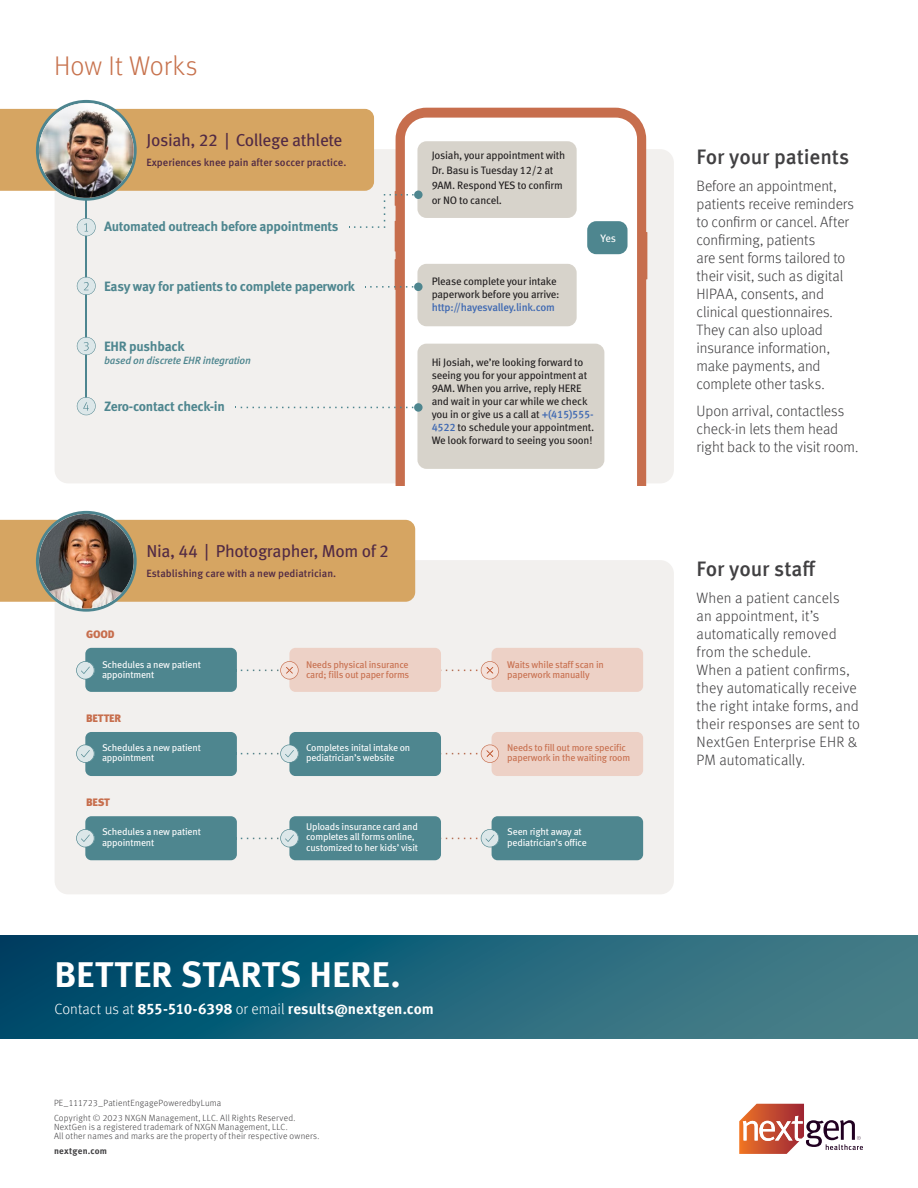
<style>
.page{position:relative;width:918px;height:1188px;background:#fff}
.page>*{position:absolute;margin:0;border:0;box-sizing:border-box;transform-origin:0 0}
.t1{font:700 36px "Meta Offc";color:#fff}
.t2{font:300 27px "Meta Offc";color:#c7724d}
.t3{font:500 21px "Meta Offc";letter-spacing:-.005em;color:#414042}
.t4{font:17.25px "Meta Offc";letter-spacing:-.02em;color:#512a44}
.t5{font:300 15px/18px "Meta Offc";color:#414042}
.t6{font:700 15px "Meta Offc";color:#fff}
.t7{font:700 13.5px "Meta Offc";letter-spacing:-.025em;color:#4e868f}
.t8{font:10.8px/12.9px "Meta Offc";letter-spacing:-.02em;color:#221f20}
.t9{font:500 10.8px "Meta Offc";letter-spacing:-.025em;color:#3f69b2}
.t10{font:900 10.8px "Meta Offc";letter-spacing:-.02em;color:#c76e4d}
.t11{font:10.8px "Meta Offc";color:#fff}
.t12{font:500 10.5px "Meta Offc";letter-spacing:-.005em;color:#512a44}
.t13{font:italic 500 10.5px "Meta Offc";letter-spacing:-.02em;color:#4e868f}
.t14{font:9.75px/10.5px "Meta Offc";letter-spacing:-.02em;color:#fff}
.t15{font:9.75px/10.5px "Meta Offc";letter-spacing:-.025em;color:#c76e4d}
.t16{font:300 9px/15px "Meta Offc";letter-spacing:.02em;color:#414042}
.t17{font:700 9px "Meta Offc";letter-spacing:.025em;color:#414042}
.s1{font-weight:500;color:#3f69b2}
.s2{font-weight:300}
</style>
<div class="page">
<svg style="left:0;top:935px;width:918px;height:103px;background:#1f657a"></svg>
<svg style="left:739px;top:1104px;width:124px;height:50px"></svg>
<div style="left:55px;top:560px;width:619px;height:334px;background:#f2f0ee;border-radius:14px"></div>
<svg style="left:0;top:511px;width:415px;height:101px"></svg>
<div style="left:85px;top:648px;width:152px;height:44px;background:#4e868f;border-radius:6px"></div>
<div style="left:289px;top:648px;width:152px;height:44px;background:#edd1c6;border-radius:6px"></div>
<div style="left:492px;top:648px;width:151px;height:44px;background:#edd1c6;border-radius:6px"></div>
<div style="left:85px;top:732px;width:152px;height:44px;background:#4e868f;border-radius:6px"></div>
<div style="left:289px;top:732px;width:152px;height:44px;background:#4e868f;border-radius:6px"></div>
<div style="left:492px;top:732px;width:151px;height:44px;background:#edd1c6;border-radius:6px"></div>
<div style="left:85px;top:816px;width:152px;height:44px;background:#4e868f;border-radius:6px"></div>
<div style="left:289px;top:816px;width:152px;height:44px;background:#4e868f;border-radius:6px"></div>
<div style="left:492px;top:816px;width:151px;height:44px;background:#4e868f;border-radius:6px"></div>
<svg style="left:76px;top:661px;width:19px;height:18px"></svg>
<svg style="left:76px;top:745px;width:19px;height:18px"></svg>
<svg style="left:76px;top:829px;width:19px;height:18px"></svg>
<svg style="left:236px;top:829px;width:263px;height:18px"></svg>
<svg style="left:236px;top:661px;width:263px;height:18px"></svg>
<svg style="left:236px;top:745px;width:263px;height:18px"></svg>
<img style="left:39px;top:514px;width:95px;height:95px;border-radius:47px">
<div style="left:55px;top:149px;width:619px;height:334px;background:#f2f0ee;border-radius:14px"></div>
<hr style="left:86px;top:199px;width:1px;height:201px;background:#4d858f">
<svg style="left:395px;top:108px;width:252px;height:377px;background:#f5e5df"></svg>
<div style="left:417px;top:141px;width:160px;height:77px;background:#d7d3cb;border-radius:9px"></div>
<div style="left:587px;top:221px;width:41px;height:33px;background:#4e868f;border-radius:9px"></div>
<div style="left:417px;top:264px;width:160px;height:62px;background:#d7d3cb;border-radius:9px"></div>
<div style="left:417px;top:344px;width:187px;height:125px;background:#d7d3cb;border-radius:9px"></div>
<svg style="left:77px;top:277px;width:19px;height:18px"></svg>
<svg style="left:77px;top:337px;width:19px;height:18px"></svg>
<svg style="left:77px;top:397px;width:19px;height:18px"></svg>
<svg style="left:240px;top:407px;width:174px;height:1px"></svg>
<div style="left:414px;top:403px;width:9px;height:9px;background:#4e868f;border-radius:50%"></div>
<svg style="left:365px;top:286px;width:49px;height:2px"></svg>
<div style="left:414px;top:283px;width:9px;height:8px;background:#4e868f;border-radius:50%"></div>
<svg style="left:0;top:100px;width:419px;height:136px"></svg>
<div style="left:414px;top:191px;width:9px;height:8px;background:#4e868f;border-radius:50%"></div>
<img style="left:39px;top:103px;width:95px;height:95px;border-radius:47px">
<h2 class="t2" style="left:54px;top:50px;width:145px">How It Works</h2>
<p class="t4" style="left:147px;top:129px;width:197px">Josiah, 22 | College athlete</p>
<p class="t12" style="left:147px;top:156px;width:201px">Experiences knee pain after soccer practice.</p>
<h3 class="t3" style="left:697px;top:145px;width:154px">For your patients</h3>
<p class="t5" style="left:697px;top:177px;width:159px">Before an appointment, patients receive reminders to confirm or cancel. After confirming, patients<br>are sent forms tailored to their visit, such as digital<br>HIPAA, consents, and clinical questionnaires.<br>They can also upload insurance information, make payments, and complete other tasks.</p>
<p class="t5" style="left:697px;top:402px;width:163px">Upon arrival, contactless check-in lets them head right back to the visit room.</p>
<p class="t8" style="left:432px;top:148px;width:135px;line-height:15px">Josiah, your appointment with<br>Dr. Basu is Tuesday 12/2 at<br>9AM. Respond YES to confirm or NO to cancel.</p>
<p class="t7" style="left:104px;top:219px;width:236px">Automated outreach before appointments</p>
<p class="t11" style="left:601px;top:232px;width:17px">Yes</p>
<p class="t8" style="left:432px;top:275px;width:129px">Please complete your intake paperwork before you arrive:</p>
<p class="t9" style="left:432px;top:301px;width:125px">http://hayesvalley.link.com</p>
<p class="t7" style="left:104px;top:278px;width:252px">Easy way for patients to complete paperwork</p>
<p class="t7" style="left:104px;top:338px;width:82px">EHR pushback</p>
<p class="t13" style="left:104px;top:354px;width:148px">based on discrete EHR integration</p>
<p class="t8" style="left:432px;top:356px;width:164px">Hi Josiah, we’re looking forward to seeing you for your appointment at 9AM. When you arrive, reply HERE and wait in your car while we check you in or give us a call at <span class="s1">+(415)555- 4522</span> to schedule your appointment.<br>We look forward to seeing you soon!</p>
<p class="t7" style="left:104px;top:399px;width:122px">Zero-contact check-in</p>
<p class="t10" style="left:86px;top:628px;width:30px">GOOD</p>
<p class="t4" style="left:147px;top:540px;width:244px">Nia, 44 | Photographer, Mom of 2</p>
<p class="t12" style="left:147px;top:567px;width:191px">Establishing care with a new pediatrician.</p>
<p class="t14" style="left:102px;top:660px;width:100px">Schedules a new patient appointment</p>
<p class="t15" style="left:306px;top:660px;width:105px">Needs physical insurance card; fills out paper forms</p>
<p class="t10" style="left:86px;top:712px;width:36px">BETTER</p>
<p class="t14" style="left:102px;top:743px;width:100px">Schedules a new patient appointment</p>
<p class="t14" style="left:306px;top:743px;width:106px">Completes inital intake on pediatrician’s website</p>
<p class="t10" style="left:86px;top:796px;width:25px">BEST</p>
<p class="t14" style="left:102px;top:827px;width:100px">Schedules a new patient appointment</p>
<p class="t14" style="left:306px;top:821px;width:113px">Uploads insurance card and completes all forms online, customized to her kids’ visit</p>
<h1 class="t1" style="left:54px;top:953px;width:348px">BETTER STARTS HERE.</h1>
<p class="t6" style="left:54px;top:1000px;width:381px"><span class="s2">Contact us at</span> 855-510-6398 <span class="s2">or email</span> results@nextgen.com</p>
<p class="t16" style="left:54px;top:1096px;width:243px">PE_111723_PatientEngagePoweredbyLuma<br>Copyright © 2023 NXGN Management, LLC. All Rights Reserved.</p>
<p class="t16" style="left:54px;top:1123px;width:267px;line-height:9px">NextGen is a registered trademark of NXGN Management, LLC.<br>All other names and marks are the property of their respective owners.</p>
<p class="t17" style="left:54px;top:1146px;width:55px">nextgen.com</p>
<p class="t15" style="left:507px;top:660px;width:98px">Waits while staff scan in paperwork manually</p>
<p class="t15" style="left:507px;top:743px;width:124px">Needs to fill out more specific paperwork in the waiting room</p>
<p class="t14" style="left:507px;top:827px;width:81px">Seen right away at pediatrician’s office</p>
<h3 class="t3" style="left:697px;top:557px;width:121px">For your staff</h3>
<p class="t5" style="left:697px;top:589px;width:165px">When a patient cancels<br>an appointment, it’s automatically removed from the schedule.<br>When a patient confirms, they automatically receive the right intake forms, and their responses are sent to<br>NextGen Enterprise EHR &amp;<br>PM automatically.</p>
</div>
